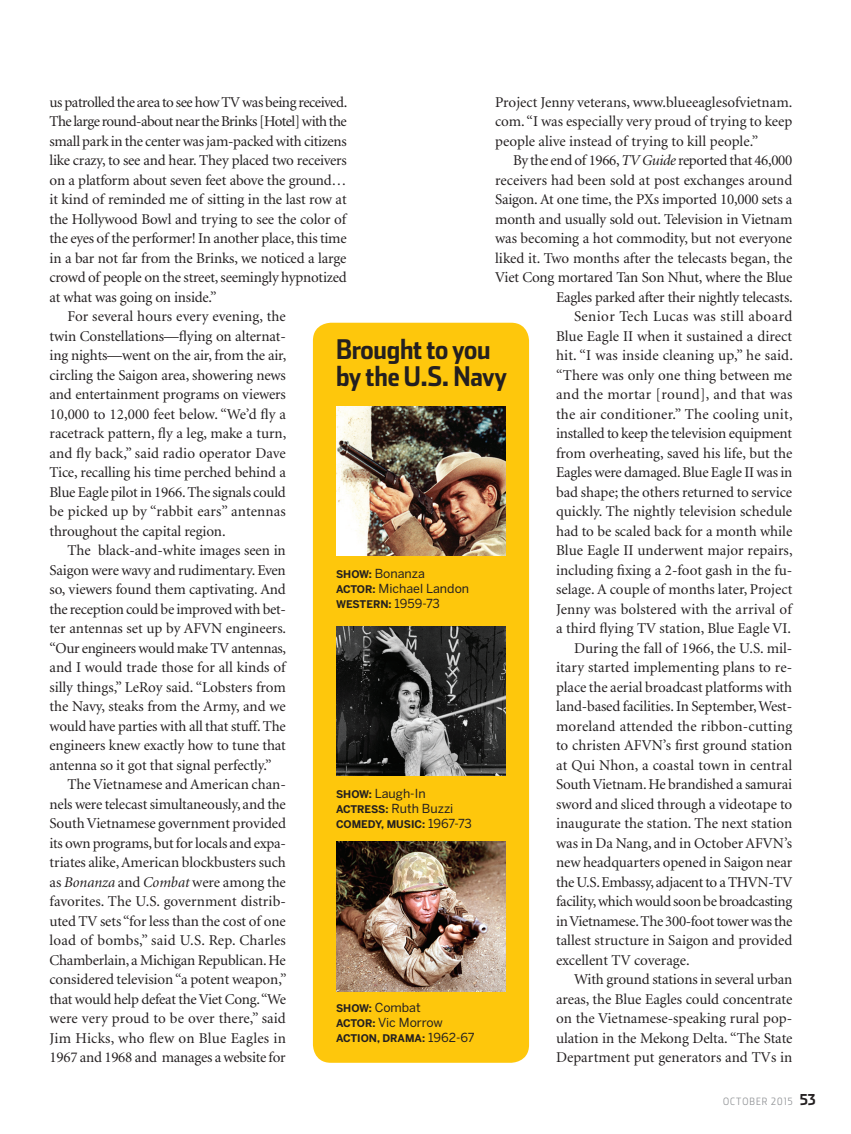
<style>
.page{position:relative;width:851px;height:1134px;background:#fff}
.page>*{position:absolute;margin:0;border:0;box-sizing:border-box;transform-origin:0 0}
.FEATURE_deck{font:700 27px/27px "Stainless Cond";letter-spacing:-.01em;color:#231f20}
.FEATURE_body{font:15px/19.5px "Minion";letter-spacing:-.01em;color:#231f20;text-align:justify}
.FEATURE_side_body{font:12.3px "Benton Sans";color:#231f20}
.FEATURE_side_body-2{font:700 10.5px "Benton Sans";color:#231f20}
.t1{font:300 10.2px "Stainless Cond";letter-spacing:.1em;color:#939598}
.s1{font-style:italic}
.s2{font-weight:700;font-size:10.5px}
.s3{font-weight:400;font-size:12.3px}
.s4{font-weight:700;font-size:15px;color:#231f20}
</style>
<div class="page">
<div style="left:313px;top:323px;width:216px;height:740px;background:#fec70c;border-radius:18px"></div>
<img style="left:336px;top:406px;width:170px;height:149px">
<img style="left:336px;top:627px;width:170px;height:149px">
<img style="left:336px;top:842px;width:170px;height:149px">
<p class="FEATURE_body" style="left:50px;top:93px;width:299px">us patrolled the area to see how TV was being received.<br>The large round-about near the Brinks [Hotel] with the small park in the center was jam-packed with citizens like crazy, to see and hear. They placed two receivers on a platform about seven feet above the ground… it kind of reminded me of sitting in the last row at the Hollywood Bowl and trying to see the color of the eyes of the performer! In another place, this time in a bar not far from the Brinks, we noticed a large crowd of people on the street, seemingly hypnotized at what was going on inside.”</p>
<p class="FEATURE_body" style="left:50px;top:307px;width:238px;text-indent:18px">For several hours every evening, the twin Constellations—flying on alternat&shy;ing nights—went on the air, from the air, circling the Saigon area, showering news and entertainment programs on viewers 10,000 to 12,000 feet below. “We’d fly a racetrack pattern, fly a leg, make a turn, and fly back,” said radio operator Dave Tice, recalling his time perched behind a Blue Eagle pilot in 1966. The signals could be picked up by “rabbit ears” antennas throughout the capital region.</p>
<p class="FEATURE_body" style="left:50px;top:541px;width:238px;text-indent:18px">The black-and-white images seen in Saigon were wavy and rudimentary. Even so, viewers found them captivating. And the reception could be improved with bet&shy;ter antennas set up by AFVN engineers. “Our engineers would make TV antennas, and I would trade those for all kinds of silly things,” LeRoy said. “Lobsters from the Navy, steaks from the Army, and we would have parties with all that stuff. The engineers knew exactly how to tune that antenna so it got that signal perfectly.”</p>
<p class="FEATURE_body" style="left:50px;top:775px;width:239px;text-indent:18px">The Vietnamese and American chan&shy;nels were telecast simultaneously, and the South Vietnamese government provided its own programs, but for locals and expa&shy;triates alike, American blockbusters such as <span class="s1">Bonanza</span> and <span class="s1">Combat</span> were among the favorites. The U.S. government distrib&shy;uted TV sets “for less than the cost of one load of bombs,” said U.S. Rep. Charles Chamberlain, a Michigan Republican. He considered television “a potent weapon,” that would help defeat the Viet Cong. “We were very proud to be over there,” said Jim Hicks, who flew on Blue Eagles in 1967 and 1968 and manages a website for</p>
<p class="FEATURE_side_body" style="left:336px;top:786px;width:91px"><span class="s2">SHOW:</span> Laugh-In</p>
<p class="FEATURE_body" style="left:495px;top:93px;width:299px">Project Jenny veterans, www.blueeaglesofvietnam. com. “I was especially very proud of trying to keep people alive instead of trying to kill people.”</p>
<p class="FEATURE_body" style="left:495px;top:151px;width:299px;text-align:right">By the end of 1966, <span class="s1">TV Guide</span> reported that 46,000 receivers had been sold at post exchanges around Saigon. At one time, the PXs imported 10,000 sets a month and usually sold out. Television in Vietnam was becoming a hot commodity, but not everyone liked it. Two months after the telecasts began, the Viet Cong mortared Tan Son Nhut, where the Blue Eagles parked after their nightly telecasts.</p>
<p class="FEATURE_body" style="left:556px;top:307px;width:238px;text-indent:18px">Senior Tech Lucas was still aboard Blue Eagle II when it sustained a direct hit. “I was inside cleaning up,” he said. “There was only one thing between me and the mortar [round], and that was the air conditioner.” The cooling unit, installed to keep the television equipment from overheating, saved his life, but the Eagles were damaged. Blue Eagle II was in bad shape; the others returned to service quickly. The nightly television schedule had to be scaled back for a month while Blue Eagle II underwent major repairs, including fixing a 2-foot gash in the fu&shy;selage. A couple of months later, Project Jenny was bolstered with the arrival of a third flying TV station, Blue Eagle VI.</p>
<p class="FEATURE_body" style="left:556px;top:639px;width:238px;text-indent:18px">During the fall of 1966, the U.S. mil&shy;itary started implementing plans to re&shy;place the aerial broadcast platforms with land-based facilities. In September, West&shy;moreland attended the ribbon-cutting to christen AFVN’s first ground station at Qui Nhon, a coastal town in central South Vietnam. He brandished a samurai sword and sliced through a videotape to inaugurate the station. The next station was in Da Nang, and in October AFVN’s new headquarters opened in Saigon near the U.S. Embassy, adjacent to a THVN-TV facility, which would soon be broadcasting in Vietnamese. The 300-foot tower was the tallest structure in Saigon and provided excellent TV coverage.</p>
<p class="FEATURE_body" style="left:556px;top:970px;width:238px;text-indent:18px">With ground stations in several urban areas, the Blue Eagles could concentrate on the Vietnamese-speaking rural pop&shy;ulation in the Mekong Delta. “The State Department put generators and TVs in</p>
<p class="FEATURE_deck" style="left:336px;top:335px;width:173px">Brought to you by the U.S. Navy</p>
<p class="FEATURE_side_body" style="left:336px;top:566px;width:90px"><span class="s2">SHOW:</span> Bonanza</p>
<p class="FEATURE_side_body" style="left:336px;top:581px;width:135px"><span class="s2">ACTOR:</span> Michael Landon</p>
<p class="FEATURE_side_body-2" style="left:336px;top:598px;width:105px">WESTERN: <span class="s3">1959-73</span></p>
<p class="FEATURE_side_body" style="left:336px;top:801px;width:119px"><span class="s2">ACTRESS:</span> Ruth Buzzi</p>
<p class="FEATURE_side_body-2" style="left:336px;top:818px;width:137px">COMEDY, MUSIC: <span class="s3">1967-73</span></p>
<p class="FEATURE_side_body" style="left:336px;top:1000px;width:86px"><span class="s2">SHOW:</span> Combat</p>
<p class="FEATURE_side_body" style="left:336px;top:1015px;width:108px"><span class="s2">ACTOR:</span> Vic Morrow</p>
<p class="FEATURE_side_body-2" style="left:336px;top:1032px;width:140px">ACTION, DRAMA: <span class="s3">1962-67</span></p>
<p class="t1" style="left:723px;top:1095px;width:94px">OCTOBER 2015 <span class="s4">53</span></p>
</div>
